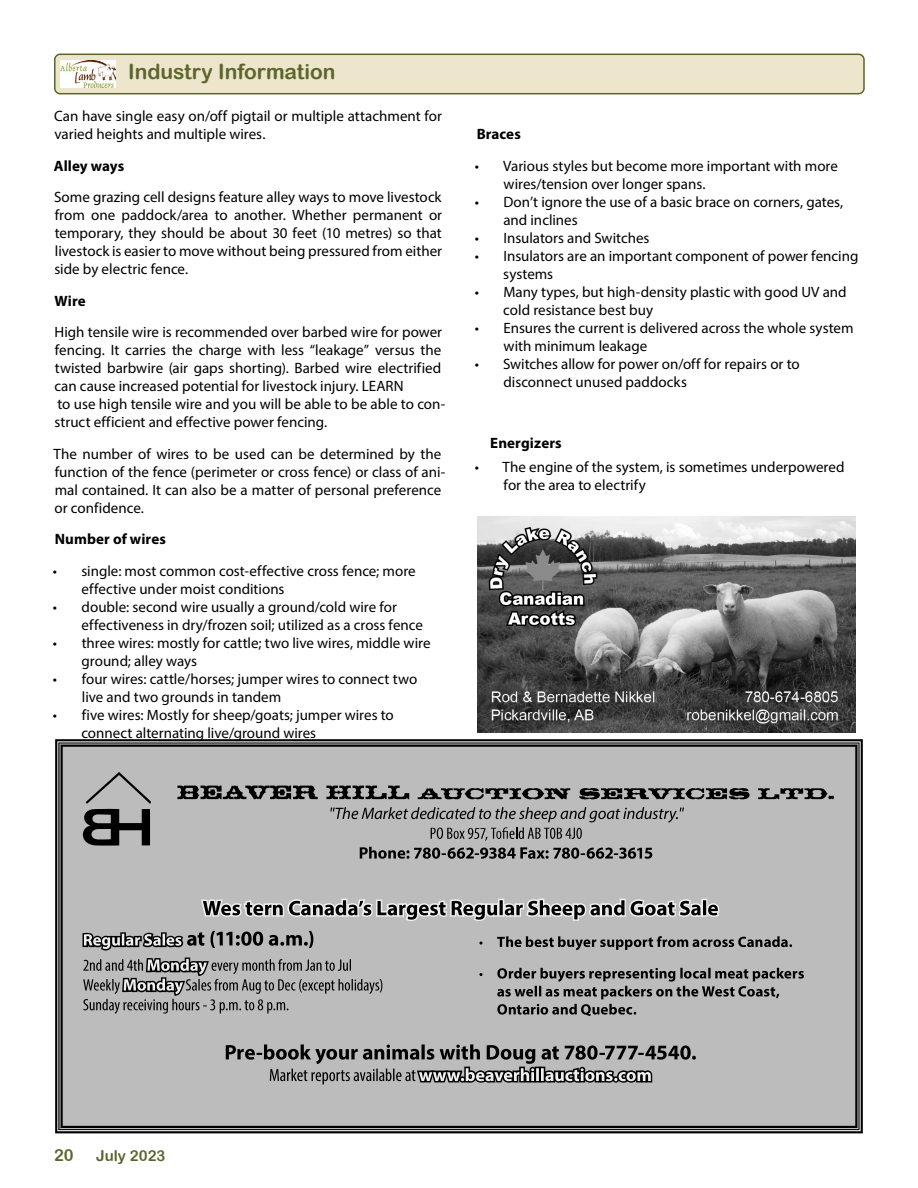
<style>
.page{position:relative;width:918px;height:1188px;background:#fff}
.page>*{position:absolute;margin:0;border:0;box-sizing:border-box;transform-origin:0 0}
.t1{font:21px "Arial Rounded MT Bold";letter-spacing:-.005em;color:#5b652c}
.t2{font:16.5px "Arial Rounded MT Bold";color:#5b652c}
.t3{font:15px/18px "Myriad Pro";color:#000}
.t4{font:700 15px "Myriad Pro";letter-spacing:.005em;color:#000}
.t5{font:15px "Arial Rounded MT Bold";color:#5b652c}
</style>
<div class="page">
<div style="left:55px;top:54px;width:809px;height:40px;background:#ede5cc;border-radius:5px"></div>
<div style="left:54px;top:54px;width:811px;height:40px;border:2px solid #5b652c;border-radius:5px"></div>
<img style="left:61px;top:61px;width:55px;height:26px">
<svg style="left:55px;top:739px;width:808px;height:394px;background:#4d4d4d"></svg>
<svg style="left:58px;top:742px;width:802px;height:388px;background:#646464"></svg>
<div style="left:61px;top:745px;width:796px;height:383px;background:#bcbcbc"></div>
<svg style="left:83px;top:772px;width:68px;height:74px;background:#828282"></svg>
<svg style="left:83px;top:931px;width:230px;height:20px;background:#898989"></svg>
<svg style="left:83px;top:958px;width:299px;height:56px;background:#9c9c9c"></svg>
<svg style="left:497px;top:936px;width:295px;height:14px;background:#848484"></svg>
<svg style="left:497px;top:968px;width:307px;height:48px;background:#949494"></svg>
<svg style="left:226px;top:1044px;width:470px;height:40px;background:#8d8d8d"></svg>
<svg style="left:177px;top:786px;width:232px;height:13px;background:#575757"></svg>
<svg style="left:418px;top:788px;width:416px;height:11px;background:#5b5b5b"></svg>
<svg style="left:330px;top:807px;width:354px;height:34px;background:#a1a1a1"></svg>
<svg style="left:360px;top:847px;width:292px;height:12px;background:#6f6f6f"></svg>
<svg style="left:201px;top:899px;width:518px;height:22px;background:#969696"></svg>
<img style="left:477px;top:517px;width:378px;height:216px">
<h1 class="t1" style="left:128px;top:59px;width:209px">Industry Information</h1>
<p class="t3" style="left:54px;top:107px;width:389px">Can have single easy on/off pigtail or multiple attachment for varied heights and multiple wires.</p>
<p class="t4" style="left:54px;top:156px;width:72px">Alley ways</p>
<p class="t3" style="left:54px;top:188px;width:390px;text-align:justify">Some grazing cell designs feature alley ways to move livestock from one paddock/area to another. Whether permanent or temporary, they should be about 30 feet (10 metres) so that livestock is easier to move without being pressured from either side by electric fence.</p>
<p class="t4" style="left:55px;top:291px;width:33px">Wire</p>
<p class="t3" style="left:54px;top:323px;width:392px">High tensile wire is recommended over barbed wire for power fencing. It carries the charge with less “leakage” versus the twisted barbwire (air gaps shorting). Barbed wire electrified can cause increased potential for livestock injury. LEARN<br>to use high tensile wire and you will be able to be able to con&shy;struct efficient and effective power fencing.</p>
<p class="t3" style="left:54px;top:445px;width:393px">The number of wires to be used can be determined by the function of the fence (perimeter or cross fence) or class of ani&shy;mal contained. It can also be a matter of personal preference or confidence.</p>
<p class="t4" style="left:55px;top:530px;width:113px">Number of wires</p>
<p class="t3" style="left:82px;top:562px;width:336px;text-indent:-29px">• single: most common cost-effective cross fence; more effective under moist conditions</p>
<p class="t3" style="left:82px;top:598px;width:343px;text-indent:-29px">• double: second wire usually a ground/cold wire for effectiveness in dry/frozen soil; utilized as a cross fence</p>
<p class="t3" style="left:82px;top:634px;width:350px;text-indent:-29px">• three wires: mostly for cattle; two live wires, middle wire ground; alley ways</p>
<p class="t3" style="left:82px;top:670px;width:337px;text-indent:-29px">• four wires: cattle/horses; jumper wires to connect two live and two grounds in tandem</p>
<p class="t3" style="left:81px;top:706px;width:314px;text-indent:-29px">• five wires: Mostly for sheep/goats; jumper wires to connect alternating live/ground wires</p>
<p class="t4" style="left:477px;top:125px;width:46px">Braces</p>
<p class="t3" style="left:504px;top:157px;width:336px;text-indent:-29px">• Various styles but become more important with more wires/tension over longer spans.</p>
<p class="t3" style="left:503px;top:193px;width:341px;text-indent:-29px">• Don’t ignore the use of a basic brace on corners, gates, and inclines</p>
<p class="t3" style="left:475px;top:229px;width:176px">• Insulators and Switches</p>
<p class="t3" style="left:503px;top:247px;width:357px;text-indent:-29px">• Insulators are an important component of power fencing systems</p>
<p class="t3" style="left:503px;top:283px;width:345px;text-indent:-29px">• Many types, but high-density plastic with good UV and cold resistance best buy</p>
<p class="t3" style="left:504px;top:319px;width:352px;text-indent:-29px">• Ensures the current is delivered across the whole system with minimum leakage</p>
<p class="t3" style="left:504px;top:355px;width:298px;text-indent:-29px">• Switches allow for power on/off for repairs or to disconnect unused paddocks</p>
<p class="t4" style="left:490px;top:433px;width:73px">Energizers</p>
<p class="t3" style="left:504px;top:458px;width:342px;text-indent:-29px">• The engine of the system, is sometimes underpowered for the area to electrify</p>
<p class="t2" style="left:54px;top:1145px;width:21px">20</p>
<p class="t5" style="left:96px;top:1146px;width:71px">July 2023</p>
</div>
